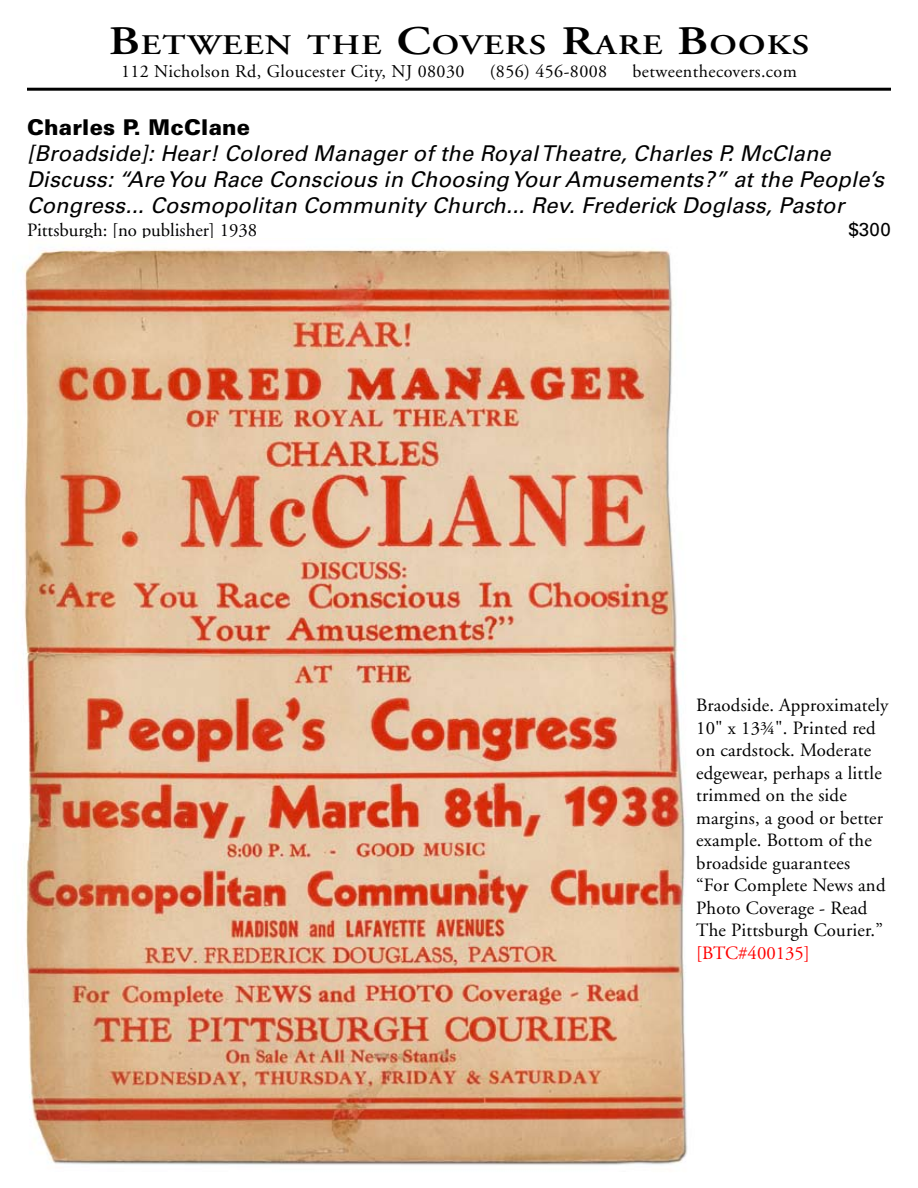
<style>
.page{position:relative;width:918px;height:1188px;background:#fff}
.page>*{position:absolute;margin:0;border:0;box-sizing:border-box;transform-origin:0 0}
.t1{font:600 28.35px "Adobe Garamond";letter-spacing:.035em;color:#000;scale:1.22 1}
.t2{font:italic 21.75px/26.1px "Univers";letter-spacing:.01em;color:#000}
.t3{font:900 21.75px "Univers";letter-spacing:.01em;color:#000}
.t4{font:18.75px/22.5px "Adobe Garamond";letter-spacing:.01em;color:#000}
.t5{font:18.75px "Adobe Garamond";color:#f00}
.t6{font:18.75px "Univers";color:#000}
.t7{font:18px "Adobe Garamond";letter-spacing:.025em;color:#000}
.s1{font-size:40.5px}
</style>
<div class="page">
<hr style="left:27px;top:88px;width:864px;height:3px;background:#000">
<img style="left:23px;top:248px;width:665px;height:917px">
<h1 class="t1" style="left:109px;top:29px;width:576px"><span class="s1">B</span>ETWEEN THE <span class="s1">C</span>OVERS <span class="s1">R</span>ARE <span class="s1">B</span>OOKS</h1>
<p class="t7" style="left:121px;top:61px;width:345px">112 Nicholson Rd, Gloucester City, NJ 08030</p>
<p class="t7" style="left:490px;top:61px;width:119px">(856) 456-8008</p>
<p class="t7" style="left:633px;top:61px;width:166px">betweenthecovers.com</p>
<p class="t3" style="left:27px;top:113px;width:225px">Charles P. McClane</p>
<p class="t2" style="left:27px;top:140px;width:859px">[Broadside]: Hear! Colored Manager of the Royal Theatre, Charles P. McClane<br>Discuss: “Are You Race Conscious in Choosing Your Amusements?” at the People’s<br>Congress... Cosmopolitan Community Church... Rev. Frederick Doglass, Pastor</p>
<p class="t4" style="left:27px;top:219px;width:232px">Pittsburgh: [no publisher] 1938</p>
<p class="t6" style="left:849px;top:218px;width:44px">$300</p>
<p class="t4" style="left:696px;top:694px;width:194px">Braodside. Approximately<br>10" x 13¾". Printed red on cardstock. Moderate edgewear, perhaps a little trimmed on the side margins, a good or better example. Bottom of the broadside guarantees<br>“For Complete News and<br>Photo Coverage - Read<br>The Pittsburgh Courier.”</p>
<p class="t5" style="left:696px;top:943px;width:115px">[BTC#400135]</p>
</div>
